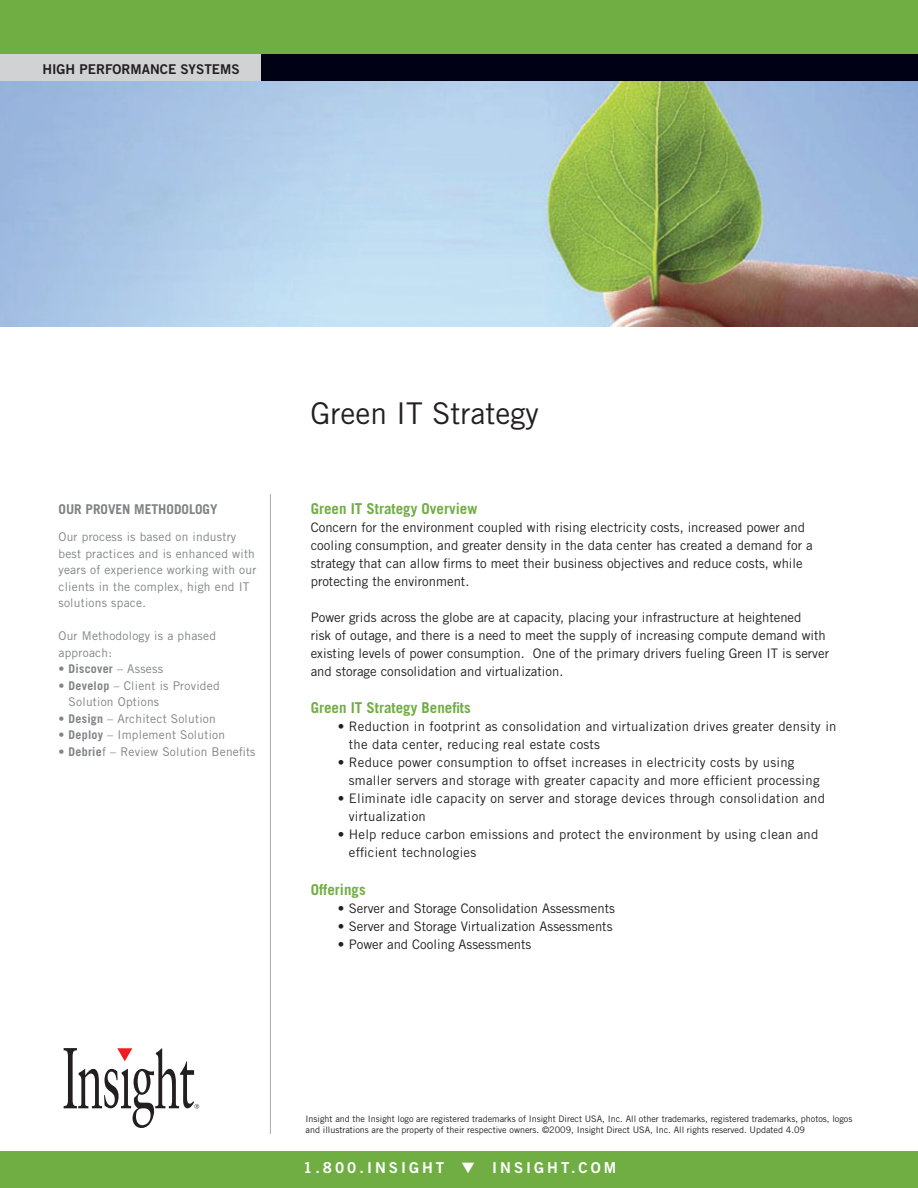
<style>
.page{position:relative;width:918px;height:1188px;background:#fff}
.page>*{position:absolute;margin:0;border:0;box-sizing:border-box;transform-origin:0 0}
.t1{font:30px "Trade Gothic";color:#231f20}
.t2{font:700 15px "Trade Gothic";color:#70ae43}
.t3{font:15px "Trade Gothic Bold Two";letter-spacing:.2em;color:#fff}
.t4{font:13.5px "Trade Gothic Bold Two";color:#231f20}
.t5{font:700 13.5px "Trade Gothic";color:#808285}
.t6{font:13.2px/18px "Trade Gothic";color:#231f20}
.t7{font:13.2px/18px "Trade Gothic";letter-spacing:.02em;color:#231f20}
.t8{font:12px/16.5px "Trade Gothic";letter-spacing:.02em;color:#808285}
.t9{font:9px/11.2px "Trade Gothic";color:#231f20}
.s1{font-weight:700}
</style>
<div class="page">
<div style="left:0;top:0;width:918px;height:54px;background:#70ae43"></div>
<div style="left:0;top:54px;width:306px;height:28px;background:#d1d2d4"></div>
<div style="left:0;top:1152px;width:918px;height:36px;background:#70ae43"></div>
<div style="left:261px;top:54px;width:657px;height:28px;background:#010116"></div>
<svg style="left:64px;top:1048px;width:135px;height:80px"></svg>
<img style="left:0;top:81px;width:918px;height:245px">
<hr style="left:270px;top:494px;width:1px;height:640px;background:#a8a9ad">
<p class="t4" style="left:42px;top:61px;width:198px">HIGH PERFORMANCE SYSTEMS</p>
<p class="t5" style="left:58px;top:501px;width:161px">Our Proven Methodology</p>
<p class="t8" style="left:58px;top:529px;width:199px">Our process is based on industry best practices and is enhanced with years of experience working with our clients in the complex, high end IT solutions space.</p>
<p class="t8" style="left:58px;top:628px;width:159px">Our Methodology is a phased approach:</p>
<p class="t8" style="left:58px;top:661px;width:106px">• <span class="s1">Discover</span> – Assess</p>
<p class="t8" style="left:69px;top:677px;width:153px;text-indent:-10px">• <span class="s1">Develop</span> – Client is Provided<br>Solution Options</p>
<p class="t8" style="left:58px;top:710px;width:159px">• <span class="s1">Design</span> – Architect Solution</p>
<p class="t8" style="left:58px;top:727px;width:168px">• <span class="s1">Deploy</span> – Implement Solution</p>
<p class="t8" style="left:58px;top:743px;width:199px">• <span class="s1">Debrie</span>f – Review Solution Benefits</p>
<h1 class="t1" style="left:310px;top:395px;width:230px">Green IT Strategy</h1>
<p class="t2" style="left:311px;top:499px;width:168px">Green IT Strategy Overview</p>
<p class="t6" style="left:311px;top:518px;width:503px">Concern for the environment coupled with rising electricity costs, increased power and cooling consumption, and greater density in the data center has created a demand for a strategy that can allow firms to meet their business objectives and reduce costs, while protecting the environment.</p>
<p class="t6" style="left:311px;top:608px;width:520px">Power grids across the globe are at capacity, placing your infrastructure at heightened<br>risk of outage, and there is a need to meet the supply of increasing compute demand with existing levels of power consumption. One of the primary drivers fueling Green IT is server and storage consolidation and virtualization.</p>
<p class="t2" style="left:311px;top:698px;width:162px">Green IT Strategy Benefits</p>
<p class="t7" style="left:349px;top:717px;width:489px;text-indent:-11px">• Reduction in footprint as consolidation and virtualization drives greater density in the data center, reducing real estate costs</p>
<p class="t7" style="left:349px;top:753px;width:472px;text-indent:-11px">• Reduce power consumption to offset increases in electricity costs by using smaller servers and storage with greater capacity and more efficient processing</p>
<p class="t7" style="left:349px;top:789px;width:478px;text-indent:-11px">• Eliminate idle capacity on server and storage devices through consolidation and virtualization</p>
<p class="t7" style="left:349px;top:825px;width:471px;text-indent:-11px">• Help reduce carbon emissions and protect the environment by using clean and efficient technologies</p>
<p class="t2" style="left:311px;top:880px;width:57px">Offerings</p>
<p class="t6" style="left:338px;top:899px;width:279px">• Server and Storage Consolidation Assessments</p>
<p class="t6" style="left:338px;top:917px;width:276px">• Server and Storage Virtualization Assessments</p>
<p class="t6" style="left:338px;top:935px;width:195px">• Power and Cooling Assessments</p>
<p class="t9" style="left:306px;top:1113px;width:548px">Insight and the Insight logo are registered trademarks of Insight Direct USA, Inc. All other trademarks, registered trademarks, photos, logos and illustrations are the property of their respective owners. ©2009, Insight Direct USA, Inc. All rights reserved. Updated 4.09</p>
<p class="t3" style="left:303px;top:1158px;width:315px">1.800.IN SIG HT ▼ INSIGH T.COM</p>
</div>
